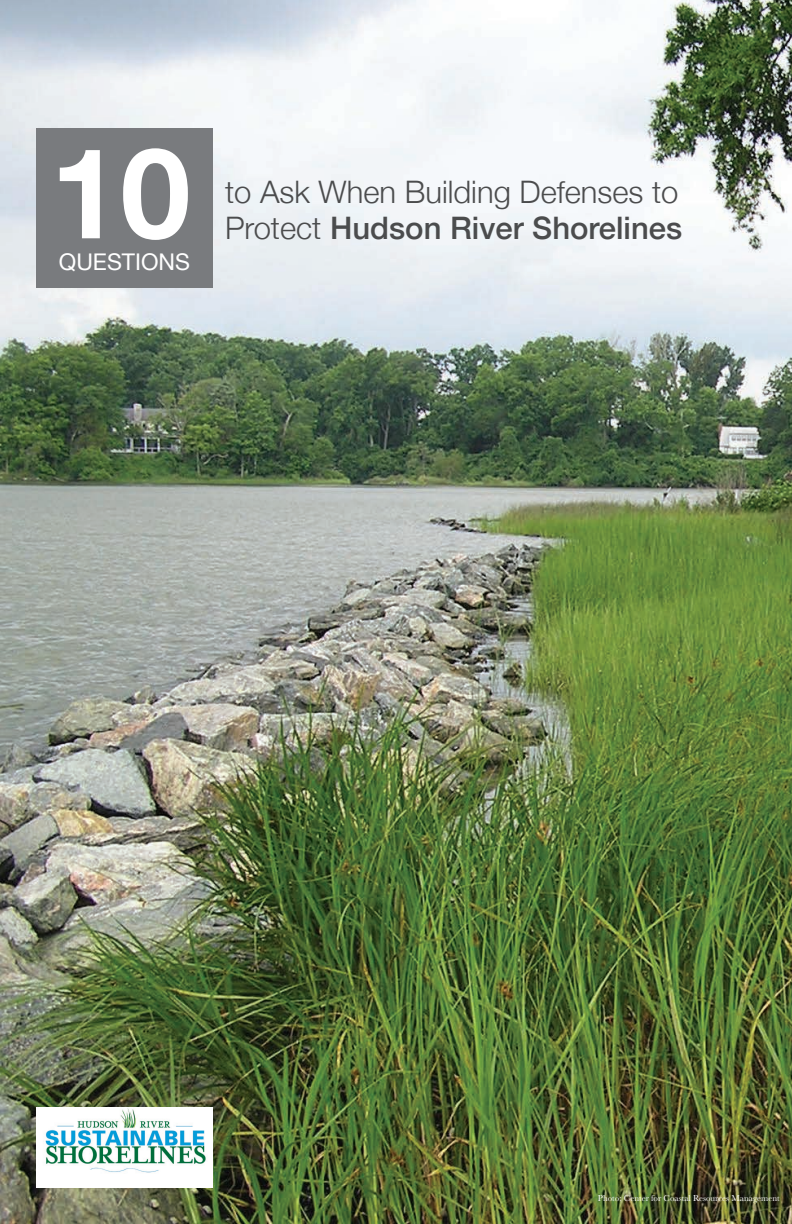
<style>
.page{position:relative;width:792px;height:1224px;background:#fff}
.page>*{position:absolute;margin:0;border:0;box-sizing:border-box;transform-origin:0 0}
.t1{font:700 126px "Helvetica Neue";color:#fff}
.SectionTitle{font:500 31px "Helvetica Neue";color:#4b4c4d}
.SectionTitle-2{font:300 31px "Helvetica Neue";color:#4b4c4d}
.resources_links{font:23px "Helvetica Neue";color:#fff}
.resources_links-2{font:9px "Baskerville";color:#fff}
.s1{font-weight:300}
</style>
<div class="page">
<img style="left:0;top:0;width:792px;height:1224px">
<div style="left:36px;top:128px;width:177px;height:159px;background:#797b7e"></div>
<div style="left:36px;top:1108px;width:177px;height:80px;background:#fff"></div>
<img style="left:45px;top:1108px;width:161px;height:65px">
<p class="t1" style="left:50px;top:95px;width:142px">10</p>
<p class="resources_links" style="left:59px;top:245px;width:133px">QUESTIONS</p>
<p class="SectionTitle-2" style="left:225px;top:167px;width:455px">to Ask When Building Defenses to</p>
<p class="SectionTitle" style="left:225px;top:203px;width:459px"><span class="s1">Protect</span> Hudson River Shorelines</p>
<p class="resources_links-2" style="left:598px;top:1192px;width:183px">Photo: Center for Coastal Resources Management</p>
</div>
